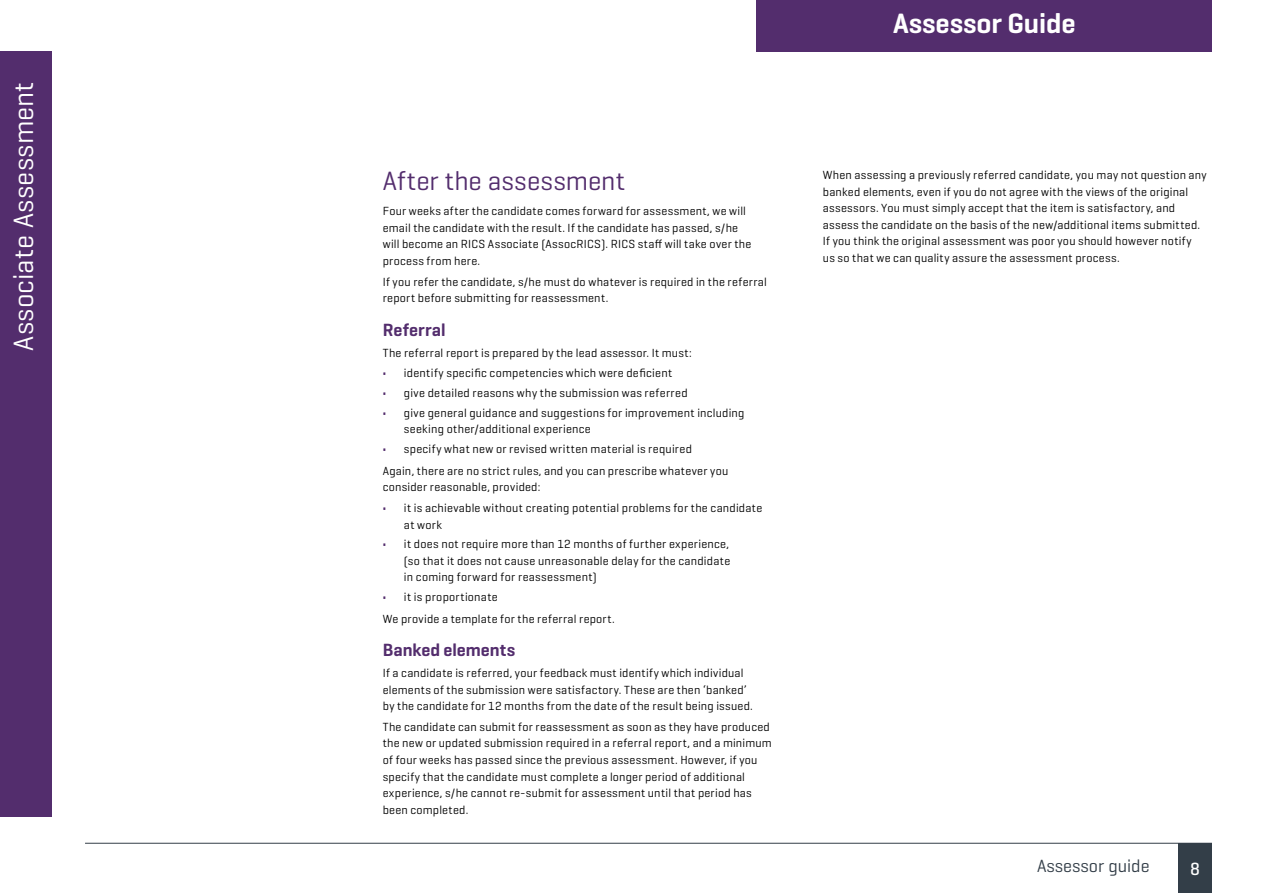
<style>
.page{position:relative;width:1263px;height:893px;background:#fff}
.page>*{position:absolute;margin:0;border:0;box-sizing:border-box;transform-origin:0 0}
.t1{font:28.5px "Geogrotesque";letter-spacing:.01em;color:#fff}
.t2{font:600 28.5px "Geogrotesque";letter-spacing:-.005em;color:#fff}
.t3{font:27px "Geogrotesque";letter-spacing:.005em;color:#532d6d}
.t4{font:600 18px "Geogrotesque";color:#532d6d}
.t5{font:18px "Geogrotesque";color:#333e48}
.t6{font:500 18px "Geogrotesque";color:#fff}
.t7{font:12px/16.5px "Geogrotesque";letter-spacing:.02em;color:#000}
.s1{font-weight:700;color:#532d6d}
</style>
<div class="page">
<div style="left:1178px;top:843px;width:34px;height:50px;background:#333e48"></div>
<hr style="left:85px;top:843px;width:1127px;height:1px;background:#333e48">
<div style="left:0;top:51px;width:51px;height:765px;background:#532d6d"></div>
<div style="left:757px;top:0;width:455px;height:51px;background:#532d6d"></div>
<h1 class="t1" style="left:6px;top:351px;width:271px;rotate:-90deg">Associate Assessment</h1>
<h1 class="t2" style="left:893px;top:6px;width:184px">Assessor Guide</h1>
<h2 class="t3" style="left:383px;top:164px;width:244px">After the assessment</h2>
<p class="t7" style="left:383px;top:203px;width:370px">Four weeks after the candidate comes forward for assessment, we will email the candidate with the result. If the candidate has passed, s/he will become an RICS Associate (AssocRICS). RICS staff will take over the process from here.</p>
<p class="t7" style="left:383px;top:273px;width:386px">If you refer the candidate, s/he must do whatever is required in the referral report before submitting for reassessment.</p>
<h3 class="t4" style="left:383px;top:318px;width:64px">Referral</h3>
<p class="t7" style="left:383px;top:344px;width:311px">The referral report is prepared by the lead assessor. It must:</p>
<p class="t7" style="left:383px;top:365px;width:291px"><span class="s1">•</span> identify specific competencies which were deficient</p>
<p class="t7" style="left:383px;top:384px;width:306px"><span class="s1">•</span> give detailed reasons why the submission was referred</p>
<p class="t7" style="left:404px;top:404px;width:342px;text-indent:-21px"><span class="s1">•</span> give general guidance and suggestions for improvement including seeking other/additional experience</p>
<p class="t7" style="left:383px;top:438px;width:347px;line-height:21.8px"><span class="s1">•</span> specify what new or revised written material is required<br>Again, there are no strict rules, and you can prescribe whatever you</p>
<p class="t7" style="left:383px;top:479px;width:159px">consider reasonable, provided:</p>
<p class="t7" style="left:404px;top:499px;width:360px;text-indent:-21px"><span class="s1">•</span> it is achievable without creating potential problems for the candidate at work</p>
<p class="t7" style="left:404px;top:535px;width:328px;text-align:justify;text-indent:-21px"><span class="s1">•</span> it does not require more than 12 months of further experience, (so that it does not cause unreasonable delay for the candidate in coming forward for reassessment)</p>
<p class="t7" style="left:383px;top:586px;width:233px;line-height:21.8px"><span class="s1">•</span> it is proportionate<br>We provide a template for the referral report.</p>
<h3 class="t4" style="left:383px;top:639px;width:134px">Banked elements</h3>
<p class="t7" style="left:383px;top:664px;width:372px">If a candidate is referred, your feedback must identify which individual elements of the submission were satisfactory. These are then ‘banked’ by the candidate for 12 months from the date of the result being issued.</p>
<p class="t7" style="left:383px;top:718px;width:390px">The candidate can submit for reassessment as soon as they have produced the new or updated submission required in a referral report, and a minimum of four weeks has passed since the previous assessment. However, if you specify that the candidate must complete a longer period of additional experience, s/he cannot re-submit for assessment until that period has been completed.</p>
<p class="t7" style="left:823px;top:166px;width:385px">When assessing a previously referred candidate, you may not question any banked elements, even if you do not agree with the views of the original assessors. You must simply accept that the item is satisfactory, and assess the candidate on the basis of the new/additional items submitted.<br>If you think the original assessment was poor you should however notify us so that we can quality assure the assessment process.</p>
<h3 class="t5" style="left:1037px;top:854px;width:114px">Assessor guide</h3>
<h3 class="t6" style="left:1190px;top:857px;width:11px">8</h3>
</div>
